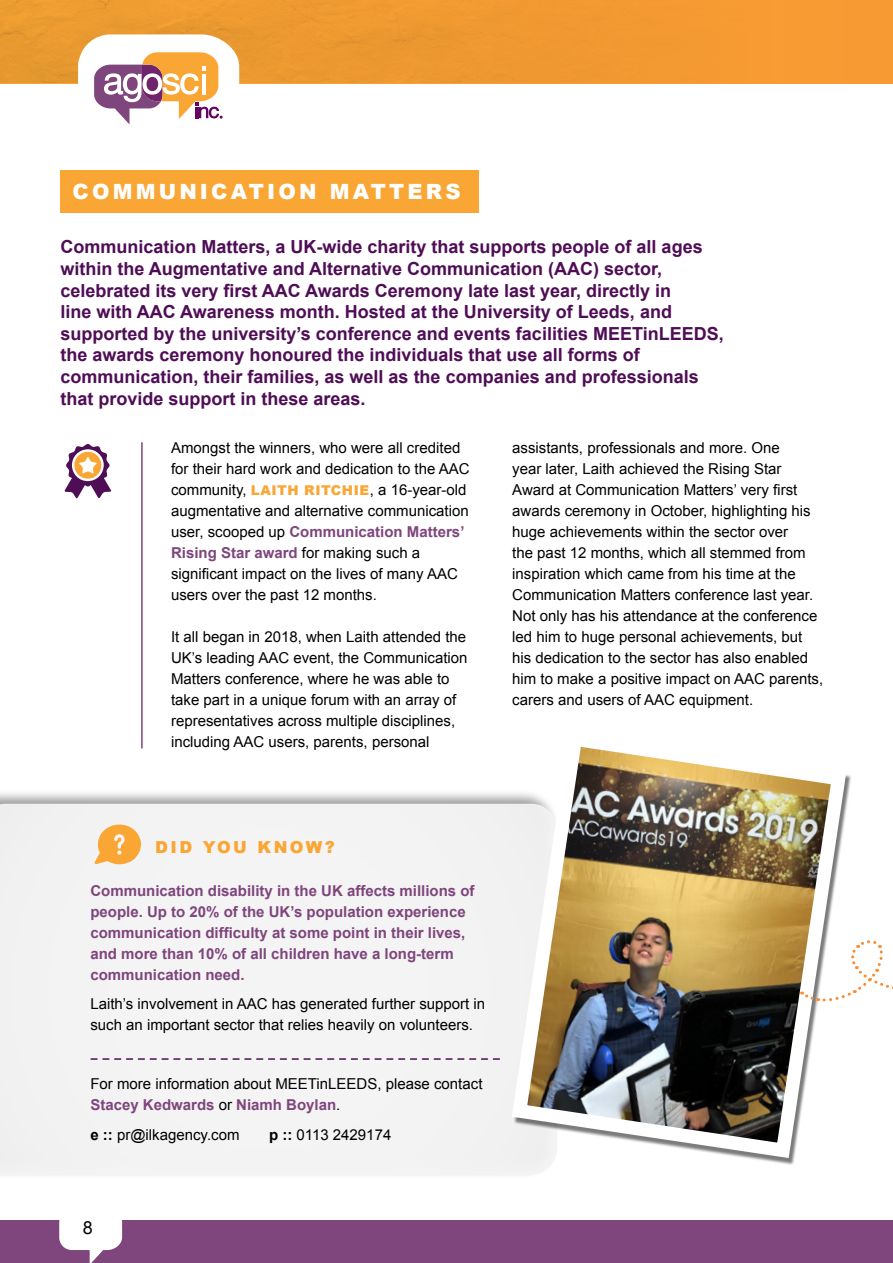
<style>
.page{position:relative;width:893px;height:1263px;background:#fff}
.page>*{position:absolute;margin:0;border:0;box-sizing:border-box;transform-origin:0 0}
.t1{font:900 21px "Arial";letter-spacing:.15em;color:#fff}
.t2{font:700 18px/21.6px "Arial";color:#4f0d56}
.t3{font:18px "Arial";color:#000}
.t4{font:900 16.5px "Arial";letter-spacing:.15em;color:#faa634}
.t5{font:15px/21px "Arial";color:#000}
.t6{font:700 15px/21px "Arial";color:#7f457d}
.s1{font-weight:900;font-size:13.5px;color:#faa634}
.s2{font-weight:700;color:#7f457d}
.s3{font-weight:700}
</style>
<div class="page">
<div style="left:0;top:0;width:893px;height:84px;background:#f89a32"></div>
<div style="left:0;top:0;width:645px;height:83px;background:#ee9930"></div>
<div style="left:0;top:1220px;width:893px;height:43px;background:#7f457d"></div>
<svg style="left:59px;top:1220px;width:63px;height:43px"></svg>
<svg style="left:78px;top:34px;width:161px;height:91px"></svg>
<hr style="left:202px;top:74px;width:4px;height:20px;background:#fff">
<div style="left:60px;top:170px;width:419px;height:42px;background:#faa634"></div>
<svg style="left:64px;top:444px;width:47px;height:54px"></svg>
<hr style="left:141px;top:442px;width:2px;height:306px;background:#7f457d">
<div style="left:0;top:789px;width:559px;height:390px;background:#000;opacity:.39"></div>
<div style="left:0;top:804px;width:557px;height:371px;background:#f3f3f3"></div>
<img style="left:504px;top:746px;width:347px;height:420px">
<svg style="left:91px;top:1058px;width:408px;height:2px"></svg>
<svg style="left:95px;top:824px;width:47px;height:41px"></svg>
<svg style="left:801px;top:941px;width:92px;height:62px"></svg>
<h1 class="t1" style="left:73px;top:176px;width:389px">COMMUNICATION MATTERS</h1>
<p class="t2" style="left:60px;top:237px;width:665px">Communication Matters, a UK-wide charity that supports people of all ages within the Augmentative and Alternative Communication (AAC) sector, celebrated its very first AAC Awards Ceremony late last year, directly in<br>line with AAC Awareness month. Hosted at the University of Leeds, and supported by the university’s conference and events facilities MEETinLEEDS, the awards ceremony honoured the individuals that use all forms of communication, their families, as well as the companies and professionals that provide support in these areas.</p>
<p class="t5" style="left:171px;top:438px;width:300px">Amongst the winners, who were all credited for their hard work and dedication to the AAC community, <span class="s1">LAITH RITCHIE</span>, a 16-year-old augmentative and alternative communication user, scooped up <span class="s2">Communication Matters’ Rising Star award</span> for making such a significant impact on the lives of many AAC users over the past 12 months.</p>
<p class="t5" style="left:171px;top:627px;width:298px">It all began in 2018, when Laith attended the UK’s leading AAC event, the Communication Matters conference, where he was able to take part in a unique forum with an array of representatives across multiple disciplines, including AAC users, parents, personal</p>
<p class="t5" style="left:512px;top:438px;width:312px">assistants, professionals and more. One<br>year later, Laith achieved the Rising Star Award at Communication Matters’ very first awards ceremony in October, highlighting his huge achievements within the sector over<br>the past 12 months, which all stemmed from inspiration which came from his time at the Communication Matters conference last year.<br>Not only has his attendance at the conference led him to huge personal achievements, but his dedication to the sector has also enabled him to make a positive impact on AAC parents, carers and users of AAC equipment.</p>
<p class="t4" style="left:155px;top:835px;width:181px">DID YOU KNOW?</p>
<p class="t6" style="left:90px;top:880px;width:386px">Communication disability in the UK affects millions of people. Up to 20% of the UK’s population experience communication difficulty at some point in their lives, and more than 10% of all children have a long-term communication need.</p>
<p class="t5" style="left:90px;top:994px;width:396px">Laith’s involvement in AAC has generated further support in such an important sector that relies heavily on volunteers.</p>
<p class="t5" style="left:90px;top:1074px;width:394px">For more information about MEETinLEEDS, please contact<br><span class="s2">Stacey Kedwards</span> or <span class="s2">Niamh Boylan</span>.</p>
<p class="t5" style="left:90px;top:1124px;width:151px"><span class="s3">e ::</span> pr@ilkagency.com</p>
<p class="t5" style="left:269px;top:1124px;width:124px"><span class="s3">p ::</span> 0113 2429174</p>
<p class="t3" style="left:83px;top:1215px;width:12px">8</p>
</div>
